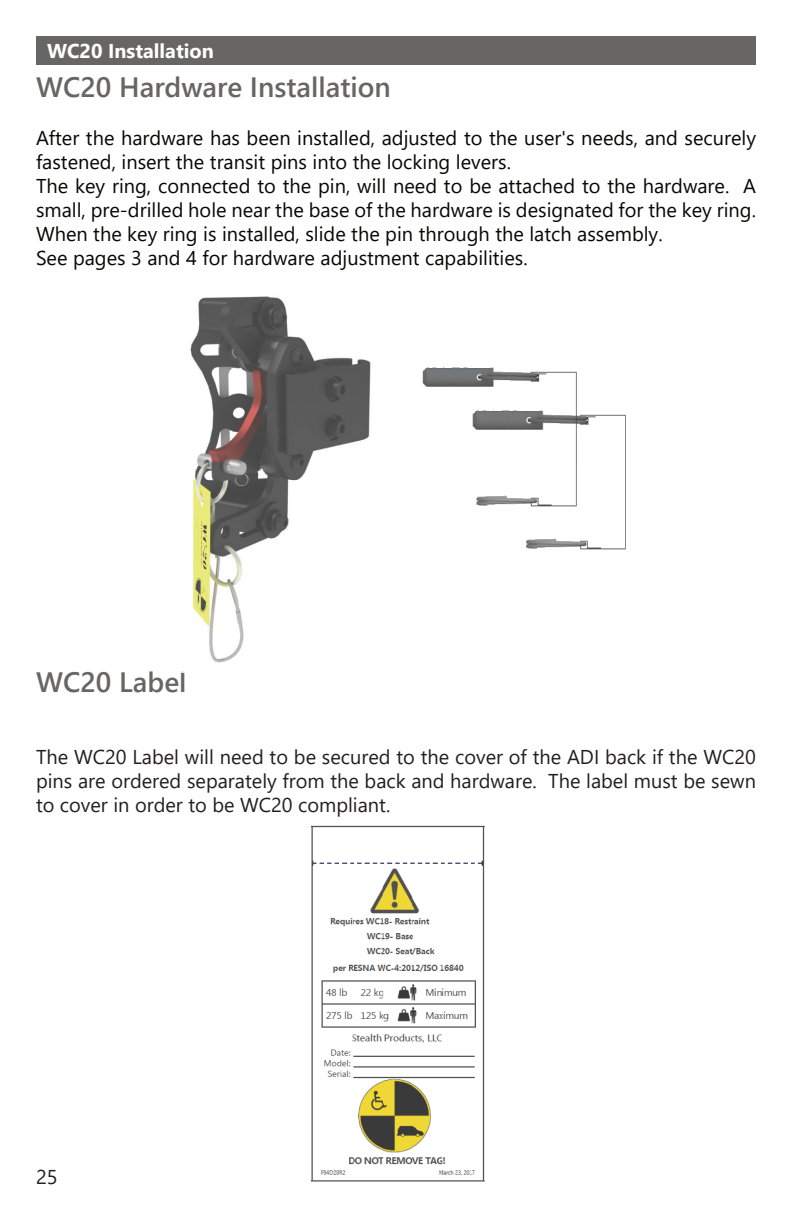
<style>
.page{position:relative;width:792px;height:1224px;background:#fff}
.page>*{position:absolute;margin:0;border:0;box-sizing:border-box;transform-origin:0 0}
.t1{font:600 28px "Segoe UI";color:#676665}
.t2{font:20px/24px "Segoe UI";color:#080704}
.t3{font:20px/24px "Segoe UI";color:#231f20;text-align:justify}
.t4{font:700 20px "Segoe UI";color:#fff}
</style>
<div class="page">
<div style="left:36px;top:36px;width:720px;height:29px;background:#676665"></div>
<img style="left:190px;top:296px;width:181px;height:367px">
<img style="left:422px;top:367px;width:155px;height:31px">
<img style="left:472px;top:398px;width:154px;height:152px">
<img style="left:310px;top:825px;width:175px;height:357px">
<p class="t4" style="left:47px;top:43px;width:168px">WC20 Installation</p>
<h1 class="t1" style="left:36px;top:77px;width:356px">WC20 Hardware Installation</h1>
<p class="t2" style="left:36px;top:128px;width:722px">After the hardware has been installed, adjusted to the user's needs, and securely fastened, insert the transit pins into the locking levers.<br>The key ring, connected to the pin, will need to be attached to the hardware. A small, pre-drilled hole near the base of the hardware is designated for the key ring.<br>When the key ring is installed, slide the pin through the latch assembly.<br>See pages 3 and 4 for hardware adjustment capabilities.</p>
<h1 class="t1" style="left:36px;top:672px;width:152px">WC20 Label</h1>
<p class="t3" style="left:36px;top:747px;width:721px">The WC20 Label will need to be secured to the cover of the ADI back if the WC20 pins are ordered separately from the back and hardware. The label must be sewn to cover in order to be WC20 compliant.</p>
<p class="t3" style="left:36px;top:1166px;width:23px">25</p>
</div>
